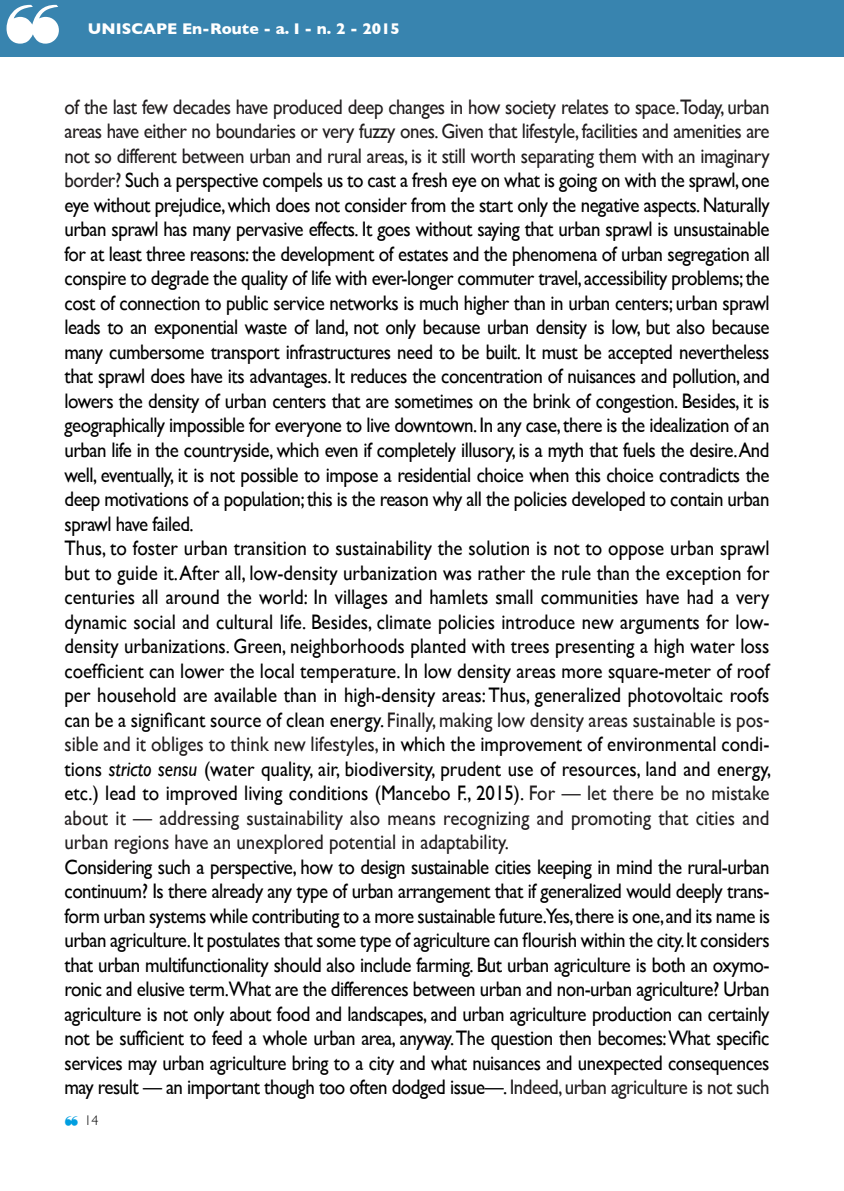
<style>
.page{position:relative;width:844px;height:1191px;background:#fff}
.page>*{position:absolute;margin:0;border:0;box-sizing:border-box;transform-origin:0 0}
.t1{font:21px/24.5px "Gill Sans";letter-spacing:-.025em;color:#000;scale:.9 1}
.t2{font:700 15.75px "Gill Sans";color:#fff}
.t3{font:300 14px "Gill Sans";color:#000}
.s1{color:#221e1f}
.s2{font-style:italic}
.s3{color:#009ee0}
</style>
<div class="page">
<div style="left:0;top:0;width:843px;height:57px;background:#3884af"></div>
<p class="t2" style="left:88px;top:19px;width:313px">UNISCAPE En-Route - a. I - n. 2 - 2015</p>
<p class="t1" style="left:64px;top:94px;width:786px"><span class="s1">of the last few decades have produced deep changes in how society relates to space.Today, urban areas have either no boundaries or very fuzzy ones. Given that lifestyle, facilities and amenities are not so different between urban and rural areas, is it still worth separating them with an imaginary border?</span> Such a perspective compels us to cast a fresh eye on what is going on with the sprawl, one eye without prejudice, which does not consider from the start only the negative aspects. Naturally urban sprawl has many pervasive effects. It goes without saying that urban sprawl is unsustainable for at least three reasons: the development of estates and the phenomena of urban segregation all conspire to degrade the quality of life with ever-longer commuter travel, accessibility problems; the cost of connection to public service networks is much higher than in urban centers; urban sprawl leads to an exponential waste of land, not only because urban density is low, but also because many cumbersome transport infrastructures need to be built. It must be accepted nevertheless that sprawl does have its advantages. It reduces the concentration of nuisances and pollution, and lowers the density of urban centers that are sometimes on the brink of congestion. Besides, it is geographically impossible for everyone to live downtown. In any case, there is the idealization of an urban life in the countryside, which even if completely illusory, is a myth that fuels the desire. And well, eventually, it is not possible to impose a residential choice when this choice contradicts the deep motivations of a population; this is the reason why all the policies developed to contain urban sprawl have failed.<br>Thus, to foster urban transition to sustainability the solution is not to oppose urban sprawl but to guide it. After all, low-density urbanization was rather the rule than the exception for centuries all around the world: In villages and hamlets small communities have had a very dynamic social and cultural life. Besides, climate policies introduce new arguments for low&shy;density urbanizations. Green, neighborhoods planted with trees presenting a high water loss coefficient can lower the local temperature. In low density areas more square-meter of roof per household are available than in high-density areas: Thus, generalized photovoltaic roofs can be a significant source of clean energy. <span class="s1">Finally, making low density areas sustainable is pos&shy;sible and it obliges to think new lifestyles,</span> in which the improvement of environmental condi&shy;tions <span class="s2">stricto sensu</span> (water quality, air, biodiversity, prudent use of resources, land and energy, etc.) lead to improved living conditions (Mancebo F., 2015). <span class="s1">For — let there be no mistake about it — addressing sustainability also means recognizing and promoting that cities and urban regions have an unexplored potential in adaptability.</span></p>
<p class="t1" style="left:64px;top:854px;width:785px;text-align:justify">Considering such a perspective, how to design sustainable cities keeping in mind the rural-urban continuum? Is there already any type of urban arrangement that if generalized would deeply trans&shy;form urban systems while contributing to a more sustainable future.Yes, there is one, and its name is urban agriculture. It postulates that some type of agriculture can flourish within the city. It considers that urban multifunctionality should also include farming. But urban agriculture is both an oxymo&shy;ronic and elusive term.What are the differences between urban and non-urban agriculture? Urban agriculture is not only about food and landscapes, and urban agriculture production can certainly not be sufficient to feed a whole urban area, anyway. The question then becomes: What specific services may urban agriculture bring to a city and what nuisances and unexpected consequences may result — an important though too often dodged issue—. <span class="s1">Indeed, urban agriculture is not such</span></p>
<p class="t3" style="left:64px;top:1112px;width:35px"><span class="s3">❝</span> 14</p>
</div>
